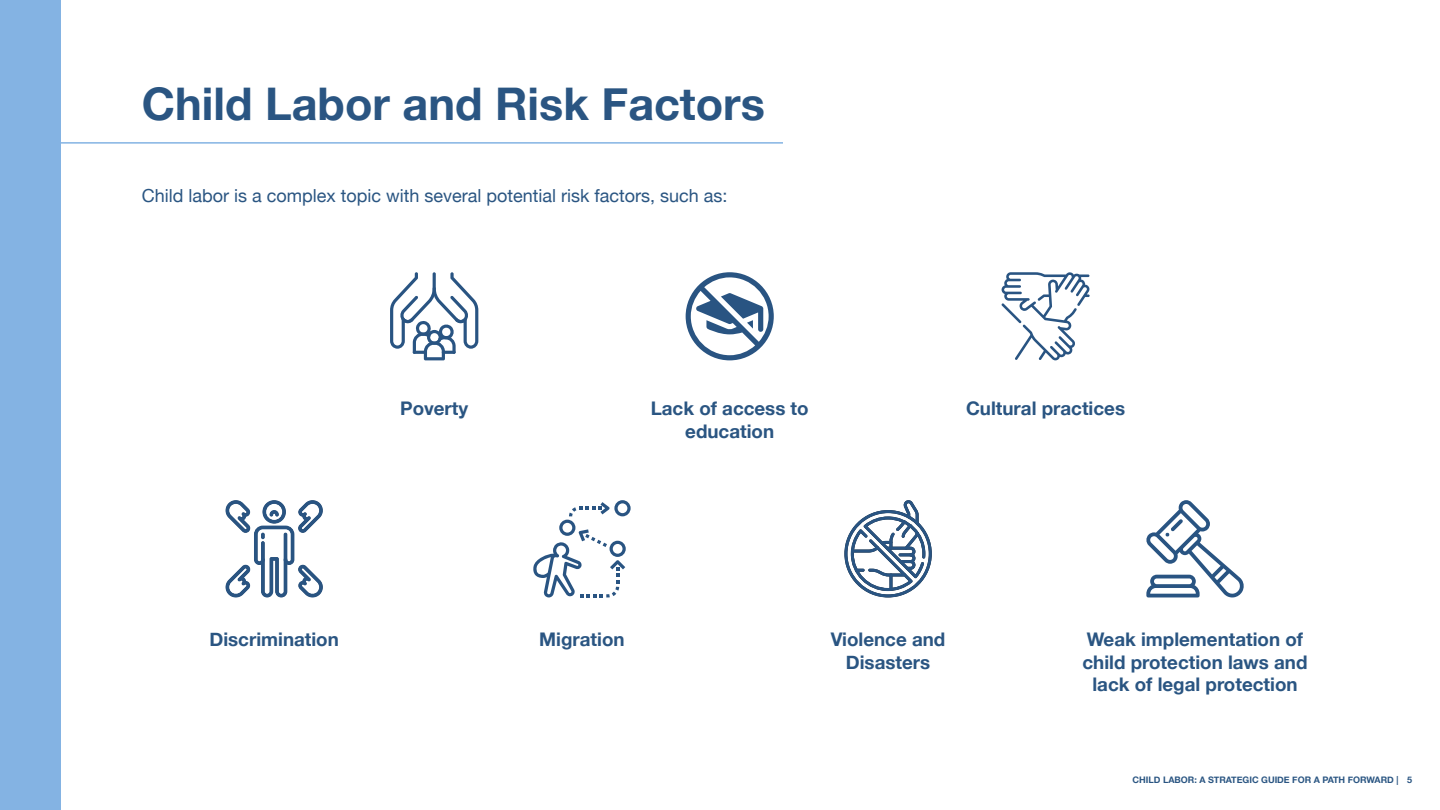
<style>
.page{position:relative;width:1440px;height:810px;background:#fff}
.page>*{position:absolute;margin:0;border:0;box-sizing:border-box;transform-origin:0 0}
.t1{font:700 45px "Helvetica Neue";color:#2a5582}
.t2{font:700 18.75px/22.5px "Helvetica Neue";color:#2a5582;text-align:center}
.t3{font:18px "Helvetica Neue";color:#2a5582}
.t4{font:700 9px "Helvetica Neue";color:#2a5582}
</style>
<div class="page">
<hr style="left:0;top:142px;width:783px;height:2px;background:#84b3e3">
<div style="left:0;top:0;width:61px;height:810px;background:#84b3e3"></div>
<svg style="left:390px;top:272px;width:88px;height:88px"></svg>
<svg style="left:686px;top:272px;width:88px;height:88px"></svg>
<svg style="left:1001px;top:272px;width:89px;height:88px"></svg>
<svg style="left:226px;top:500px;width:97px;height:97px"></svg>
<svg style="left:533px;top:500px;width:98px;height:97px"></svg>
<svg style="left:844px;top:500px;width:88px;height:97px"></svg>
<svg style="left:1146px;top:500px;width:98px;height:97px"></svg>
<h1 class="t1" style="left:142px;top:69px;width:625px">Child Labor and Risk Factors</h1>
<p class="t3" style="left:142px;top:182px;width:587px">Child labor is a complex topic with several potential risk factors, such as:</p>
<p class="t2" style="left:400px;top:398px;width:70px">Poverty</p>
<p class="t2" style="left:651px;top:398px;width:159px">Lack of access to education</p>
<p class="t2" style="left:966px;top:398px;width:160px">Cultural practices</p>
<p class="t2" style="left:209px;top:629px;width:131px">Discrimination</p>
<p class="t2" style="left:539px;top:629px;width:87px">Migration</p>
<p class="t2" style="left:831px;top:629px;width:116px">Violence and<br>Disasters</p>
<p class="t2" style="left:1083px;top:629px;width:226px">Weak implementation of child protection laws and lack of legal protection</p>
<p class="t4" style="left:1132px;top:773px;width:281px">CHILD LABOR: A STRATEGIC GUIDE FOR A PATH FORWARD | 5</p>
</div>
